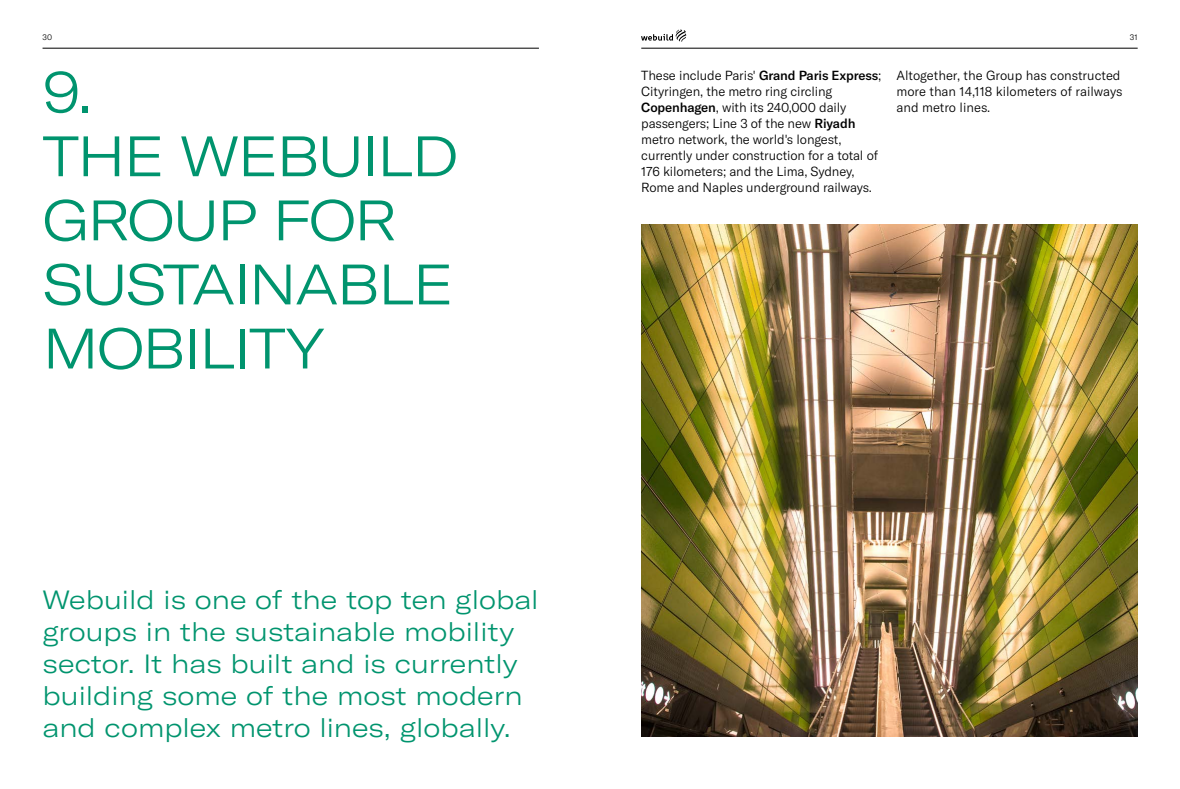
<style>
.page{position:relative;width:1180px;height:789px;background:#fff}
.page>*{position:absolute;margin:0;border:0;box-sizing:border-box;transform-origin:0 0}
.t1{font:300 expanded 56px/64px "GT America";letter-spacing:-.03em;color:#00946e}
.t2{font:300 expanded 26px/32px "GT America";color:#00946e}
.t3{font:300 13px/16px "GT America";letter-spacing:-.01em;color:#000}
.t4{font:300 8px "GT America";color:#000}
.s1{font-weight:500}
</style>
<div class="page">
<svg style="left:641px;top:29px;width:45px;height:13px"></svg>
<hr style="left:641px;top:48px;width:496px;height:1px;background:#000">
<hr style="left:43px;top:48px;width:496px;height:1px;background:#000">
<img style="left:641px;top:224px;width:496px;height:512px">
<p class="t4" style="left:43px;top:33px;width:11px">30</p>
<p class="t4" style="left:1129px;top:33px;width:9px">31</p>
<p class="t3" style="left:641px;top:67px;width:241px">These include Paris' <span class="s1">Grand Paris Express</span>; Cityringen, the metro ring circling <span class="s1">Copenhagen</span>, with its 240,000 daily passengers; Line 3 of the new <span class="s1">Riyadh </span>metro network, the world's longest, currently under construction for a total of 176 kilometers; and the Lima, Sydney, Rome and Naples underground railways.</p>
<p class="t3" style="left:896px;top:67px;width:227px">Altogether, the Group has constructed more than 14,118 kilometers of railways</p>
<h1 class="t1" style="left:43px;top:60px;width:52px">9.</h1>
<p class="t3" style="left:896px;top:99px;width:95px">and metro lines.</p>
<h1 class="t1" style="left:43px;top:124px;width:417px">THE WEBUILD<br>GROUP FOR<br>SUSTAINABLE<br>MOBILITY</h1>
<h2 class="t2" style="left:43px;top:583px;width:497px">Webuild is one of the top ten global groups in the sustainable mobility sector. It has built and is currently building some of the most modern and complex metro lines, globally.</h2>
</div>
